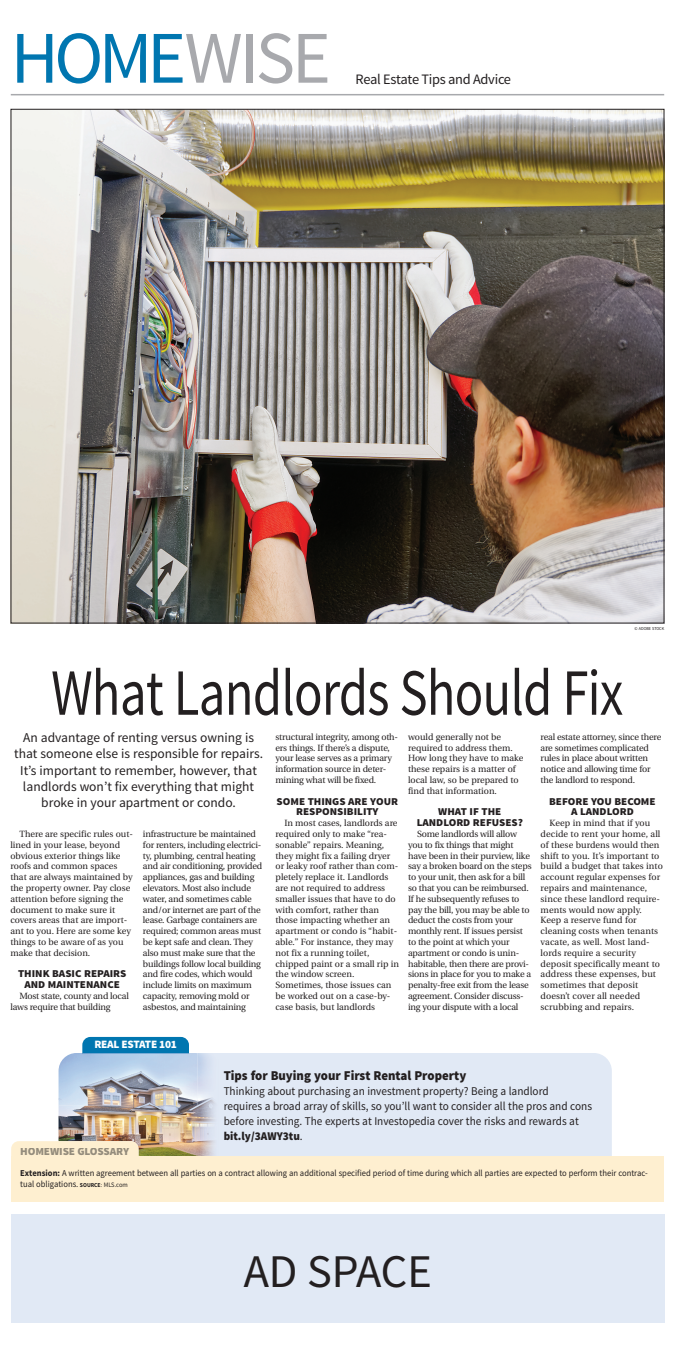
<style>
.page{position:relative;width:675px;height:1350px;background:#fff}
.page>*{position:absolute;margin:0;border:0;box-sizing:border-box;transform-origin:0 0}
.t1{font:74.25px "Source Sans Pro";letter-spacing:-.04em;color:#0076b0}
.t2{font:66px "Source Sans Pro";letter-spacing:-.015em;color:#231f20;scale:.8 1}
.t3{font:46.8px "Source Sans Pro";color:#231f20}
.t4{font:14.4px "Source Sans Pro";letter-spacing:-.02em;color:#231f20}
.t5{font:13.5px/16.2px "Source Sans Pro";color:#231f20;text-align:center}
.t6{font:900 13.5px "Source Sans Pro";color:#231f20;scale:.95 1}
.t7{font:11.85px/15px "Source Sans Pro";color:#231f20;scale:.95 1}
.t8{font:900 11.25px "Source Sans Pro";letter-spacing:-.01em;color:#948c7c}
.t9{font:900 11.25px "Source Sans Pro";letter-spacing:-.02em;color:#fff}
.t10{font:900 10.5px/10.8px "Source Sans Pro";color:#231f20;text-align:center;scale:1.05 1}
.t11{font:9px/10.8px "Utopia";letter-spacing:-.02em;color:#231f20}
.t12{font:9px/10.8px "Utopia";color:#231f20}
.t13{font:9px/10.8px "Utopia";letter-spacing:.01em;color:#231f20}
.t14{font:9px/11.7px "Source Sans Pro";color:#231f20;scale:.95 1}
.t15{font:4.5px "Source Sans Pro";color:#231f20;scale:.95 1}
.s1{color:#a8a9ad}
.s2{font-weight:900}
.s3{font-weight:700}
.s4{font-weight:700;font-size:6px}
.s5{font-size:6px}
.s6{font-size:6.75px}
</style>
<div class="page">
<div style="left:218px;top:1053px;width:394px;height:103px;background:#e1e9f5"></div>
<div style="left:82px;top:1037px;width:107px;height:16px;background:#0076b0"></div>
<img style="left:58px;top:1053px;width:139px;height:103px">
<img style="left:197px;top:1053px;width:21px;height:103px">
<img style="left:82px;top:1053px;width:107px;height:1px">
<hr style="left:11px;top:94px;width:653px;height:1px;background:#a8a9ad">
<div style="left:11px;top:1156px;width:653px;height:46px;background:#feefd0"></div>
<svg style="left:11px;top:1141px;width:127px;height:15px"></svg>
<div style="left:21px;top:1148px;width:108px;height:8px;background:#feefd0"></div>
<div style="left:11px;top:1215px;width:653px;height:108px;background:#e1e9f5"></div>
<img style="left:13px;top:111px;width:649px;height:510px">
<h1 class="t1" style="left:11px;top:12px;width:322px">HOME<span class="s1">WISE</span></h1>
<h3 class="t4" style="left:356px;top:70px;width:157px">Real Estate Tips and Advice</h3>
<p class="t15" style="left:635px;top:626px;width:33px">© ADOBE STOCK</p>
<h2 class="t2" style="left:51px;top:652px;width:717px">What Landlords Should Fix</h2>
<h3 class="t5" style="left:14px;top:730px;width:250px">An advantage of renting versus owning is that someone else is responsible for repairs.<br>It’s important to remember, however, that landlords won’t fix everything that might broke in your apartment or condo.</h3>
<p class="t12" style="left:10px;top:829px;width:124px;text-indent:9px">There are specific rules out&shy;lined in your lease, beyond obvious exterior things like roofs and common spaces that are always maintained by the property owner. Pay close attention before signing the document to make sure it covers areas that are import&shy;ant to you. Here are some key things to be aware of as you make that decision.</p>
<p class="t10" style="left:18px;top:969px;width:105px">THINK BASIC REPAIRS<br>AND MAINTENANCE</p>
<p class="t11" style="left:10px;top:991px;width:120px;text-indent:9px">Most state, county and local laws require that building</p>
<p class="t11" style="left:143px;top:829px;width:121px">infrastructure be maintained for renters, including electrici&shy;ty, plumbing, central heating and air conditioning, provided appliances, gas and building elevators. Most also include water, and sometimes cable and/or internet are part of the lease. Garbage containers are required; common areas must be kept safe and clean. They also must make sure that the buildings follow local building and fire codes, which would include limits on maximum capacity, removing mold or asbestos, and maintaining</p>
<p class="t9" style="left:94px;top:1037px;width:84px">REAL ESTATE 101</p>
<p class="t11" style="left:276px;top:732px;width:124px">structural integrity, among oth&shy;ers things. If there’s a dispute, your lease serves as a primary information source in deter&shy;mining what will be fixed.</p>
<p class="t10" style="left:277px;top:796px;width:117px">SOME THINGS ARE YOUR<br>RESPONSIBILITY</p>
<p class="t12" style="left:276px;top:818px;width:125px;text-indent:9px">In most cases, landlords are required only to make “rea&shy;sonable” repairs. Meaning, they might fix a failing dryer or leaky roof rather than com&shy;pletely replace it. Landlords are not required to address smaller issues that have to do with comfort, rather than those impacting whether an apartment or condo is “habit&shy;able.” For instance, they may not fix a running toilet, chipped paint or a small rip in the window screen.<br>Sometimes, those issues can be worked out on a case-by&shy;case basis, but landlords</p>
<p class="t12" style="left:408px;top:732px;width:117px">would generally not be required to address them.<br>How long they have to make these repairs is a matter of local law, so be prepared to find that information.</p>
<p class="t10" style="left:417px;top:807px;width:103px">WHAT IF THE<br>LANDLORD REFUSES?</p>
<p class="t11" style="left:408px;top:829px;width:125px;text-indent:9px">Some landlords will allow you to fix things that might have been in their purview, like say a broken board on the steps to your unit, then ask for a bill so that you can be reimbursed.<br>If he subsequently refuses to pay the bill, you may be able to deduct the costs from your monthly rent. If issues persist to the point at which your apartment or condo is unin&shy;habitable, then there are provi&shy;sions in place for you to make a penalty-free exit from the lease agreement. Consider discuss&shy;ing your dispute with a local</p>
<p class="t11" style="left:541px;top:732px;width:122px">real estate attorney, since there are sometimes complicated rules in place about written notice and allowing time for the landlord to respond.</p>
<p class="t10" style="left:549px;top:796px;width:103px">BEFORE YOU BECOME<br>A LANDLORD</p>
<p class="t13" style="left:541px;top:818px;width:124px;text-indent:9px">Keep in mind that if you decide to rent your home, all of these burdens would then shift to you. It’s important to build a budget that takes into account regular expenses for repairs and maintenance, since these landlord require&shy;ments would now apply.<br>Keep a reserve fund for cleaning costs when tenants vacate, as well. Most land&shy;lords require a security deposit specifically meant to address these expenses, but sometimes that deposit doesn’t cover all needed scrubbing and repairs.</p>
<p class="t8" style="left:20px;top:1144px;width:111px">HOMEWISE GLOSSARY</p>
<h3 class="t6" style="left:224px;top:1067px;width:257px">Tips for Buying your First Rental Property</h3>
<p class="t7" style="left:224px;top:1084px;width:389px">Thinking about purchasing an investment property? Being a landlord<br>requires a broad array of skills, so you’ll want to consider all the pros and cons before investing. The experts at Investopedia cover the risks and rewards at <span class="s2">bit.ly/3AWY3tu</span>.</p>
<p class="t14" style="left:20px;top:1167px;width:662px"><span class="s3">Extension:</span> A written agreement between all parties on a contract allowing an additional specified period of time during which all parties are expected to perform their contrac&shy;tual obligations. <span class="s4">SOURCE</span><span class="s5">:</span> <span class="s6">MLS.com</span></p>
<h3 class="t3" style="left:244px;top:1242px;width:190px">AD SPACE</h3>
</div>
